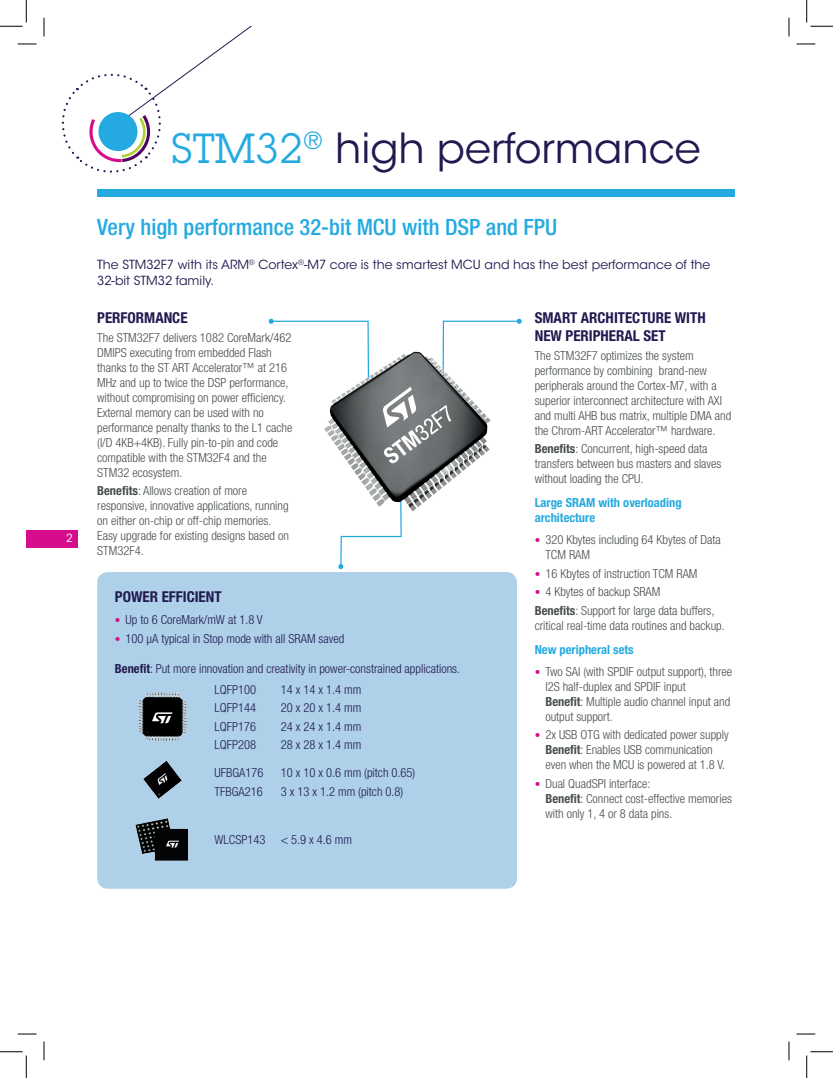
<style>
.page{position:relative;width:833px;height:1078px;background:#fff}
.page>*{position:absolute;margin:0;border:0;box-sizing:border-box;transform-origin:0 0}
.MAIN_HEADING{font:41.25px "ITC Avant Garde Std";color:#201a50}
.SUBTITLE{font:500 condensed 22.5px "Helvetica Neue LT Std";color:#24aae1}
.CROSS_HEADING{font:700 condensed 15px/18px "Helvetica Neue LT Std";color:#201a50}
.t1{font:300 condensed 12.5px/15px "Helvetica Neue LT Std";color:#484d4d}
.t2{font:300 condensed 12.5px "Helvetica Neue LT Std";color:#201a50}
.INTRODUCTION{font:12.5px/16.2px "ITC Avant Garde Std";color:#201a50}
.SUBCROSS_HEADING{font:700 condensed 12.5px/15px "Helvetica Neue LT Std";color:#24aae1}
.PAGENUMBER{font:11.25px "ITC Avant Garde Std";color:#fff}
.s1{font-family:"Lubalin Graph Std";color:#24aae1}
.s2{font-weight:700}
.s3{font-size:11.25px;color:#d70c8c}
</style>
<div class="page">
<div style="left:26px;top:530px;width:52px;height:18px;background:#d70c8c"></div>
<svg style="left:61px;top:26px;width:191px;height:147px"></svg>
<div style="left:97px;top:572px;width:419px;height:317px;background:#afd0e9;border-radius:11px"></div>
<img style="left:137px;top:692px;width:51px;height:50px">
<img style="left:143px;top:761px;width:39px;height:38px">
<img style="left:135px;top:818px;width:53px;height:43px">
<svg style="left:338px;top:536px;width:64px;height:33px"></svg>
<svg style="left:268px;top:319px;width:101px;height:16px"></svg>
<svg style="left:442px;top:319px;width:79px;height:16px"></svg>
<div style="left:97px;top:190px;width:637px;height:7px;background:#24aae1"></div>
<img style="left:324px;top:335px;width:167px;height:201px">
<svg style="left:18px;top:43px;width:18px;height:2px"></svg>
<svg style="left:796px;top:43px;width:18px;height:2px"></svg>
<svg style="left:18px;top:1033px;width:18px;height:2px"></svg>
<svg style="left:796px;top:1033px;width:18px;height:2px"></svg>
<svg style="left:43px;top:18px;width:2px;height:18px"></svg>
<svg style="left:43px;top:1041px;width:2px;height:19px"></svg>
<svg style="left:788px;top:18px;width:1px;height:18px"></svg>
<svg style="left:788px;top:1041px;width:1px;height:19px"></svg>
<svg style="left:0;top:0;width:27px;height:27px"></svg>
<svg style="left:0;top:1051px;width:27px;height:27px"></svg>
<svg style="left:806px;top:0;width:26px;height:27px"></svg>
<svg style="left:806px;top:1051px;width:26px;height:27px"></svg>
<p class="PAGENUMBER" style="left:66px;top:531px;width:8px">2</p>
<p class="MAIN_HEADING" style="left:172px;top:123px;width:530px"><span class="s1">STM32</span><sup>®</sup> high performance</p>
<p class="SUBTITLE" style="left:97px;top:213px;width:461px">Very high performance 32-bit MCU with DSP and FPU</p>
<p class="INTRODUCTION" style="left:97px;top:256px;width:614px">The STM32F7 with its ARM<sup>®</sup> Cortex<sup>®</sup>-M7 core is the smartest MCU and has the best performance of the<br>32‑bit STM32 family.</p>
<p class="CROSS_HEADING" style="left:97px;top:309px;width:92px">PERFORMANCE</p>
<p class="t1" style="left:97px;top:330px;width:197px">The STM32F7 delivers 1082 CoreMark/462<br>DMIPS executing from embedded Flash thanks to the ST ART Accelerator™ at 216<br>MHz and up to twice the DSP performance, without compromising on power efficiency.<br>External memory can be used with no performance penalty thanks to the L1 cache (I/D 4KB+4KB). Fully pin-to-pin and code compatible with the STM32F4 and the STM32 ecosystem.</p>
<p class="t1" style="left:97px;top:483px;width:193px"><span class="s2">Benefits</span>: Allows creation of more responsive, innovative applications, running on either on‑chip or off-chip memories.<br>Easy upgrade for existing designs based on STM32F4.</p>
<p class="CROSS_HEADING" style="left:534px;top:309px;width:172px">SMART ARCHITECTURE WITH<br>NEW PERIPHERAL SET</p>
<p class="t1" style="left:534px;top:348px;width:198px">The STM32F7 optimizes the system performance by combining brand-new peripherals around the Cortex-M7, with a superior interconnect architecture with AXI and multi AHB bus matrix, multiple DMA and the Chrom-ART Accelerator™ hardware.</p>
<p class="t1" style="left:534px;top:441px;width:188px"><span class="s2">Benefits</span>: Concurrent, high-speed data transfers between bus masters and slaves without loading the CPU.</p>
<p class="SUBCROSS_HEADING" style="left:534px;top:495px;width:148px">Large SRAM with overloading architecture</p>
<p class="t1" style="left:545px;top:532px;width:177px;text-indent:-11px"><span class="s3">•</span> 320 Kbytes including 64 Kbytes of Data<br>TCM RAM</p>
<p class="t1" style="left:534px;top:566px;width:164px"><span class="s3">•</span> 16 Kbytes of instruction TCM RAM</p>
<p class="t1" style="left:534px;top:584px;width:127px"><span class="s3">•</span> 4 Kbytes of backup SRAM</p>
<p class="t1" style="left:534px;top:603px;width:191px"><span class="s2">Benefits</span>: Support for large data buffers, critical real-time data routines and backup.</p>
<p class="SUBCROSS_HEADING" style="left:534px;top:642px;width:101px">New peripheral sets</p>
<p class="t1" style="left:545px;top:664px;width:188px;text-indent:-11px"><span class="s3">•</span> Two SAI (with SPDIF output support), three I2S half-duplex and SPDIF input<br><span class="s2">Benefit</span>: Multiple audio channel input and output support.</p>
<p class="t1" style="left:534px;top:727px;width:195px;text-align:center"><span class="s3">•</span> 2x USB OTG with dedicated power supply<br><span class="s2">Benefit</span>: Enables USB communication<br>even when the MCU is powered at 1.8 V.</p>
<p class="t1" style="left:545px;top:776px;width:188px;text-indent:-11px"><span class="s3">•</span> Dual QuadSPI interface:<br><span class="s2">Benefit</span>: Connect cost-effective memories with only 1, 4 or 8 data pins.</p>
<p class="CROSS_HEADING" style="left:115px;top:587px;width:108px">POWER EFFICIENT</p>
<p class="t2" style="left:115px;top:612px;width:149px"><span class="s3">•</span> Up to 6 CoreMark/mW at 1.8 V</p>
<p class="t2" style="left:115px;top:631px;width:231px"><span class="s3">•</span> 100 μA typical in Stop mode with all SRAM saved</p>
<p class="t2" style="left:115px;top:661px;width:346px"><span class="s2">Benefit</span>: Put more innovation and creativity in power-constrained applications.</p>
<p class="t2" style="left:214px;top:682px;width:43px">LQFP100</p>
<p class="t2" style="left:214px;top:700px;width:43px">LQFP144</p>
<p class="t2" style="left:214px;top:719px;width:43px">LQFP176</p>
<p class="t2" style="left:214px;top:738px;width:43px">LQFP208</p>
<p class="t2" style="left:280px;top:682px;width:82px">14 x 14 x 1.4 mm</p>
<p class="t2" style="left:280px;top:700px;width:82px">20 x 20 x 1.4 mm</p>
<p class="t2" style="left:280px;top:719px;width:82px">24 x 24 x 1.4 mm</p>
<p class="t2" style="left:280px;top:738px;width:82px">28 x 28 x 1.4 mm</p>
<p class="t2" style="left:214px;top:765px;width:50px">UFBGA176</p>
<p class="t2" style="left:214px;top:784px;width:50px">TFBGA216</p>
<p class="t2" style="left:280px;top:765px;width:136px">10 x 10 x 0.6 mm (pitch 0.65)</p>
<p class="t2" style="left:280px;top:784px;width:124px">3 x 13 x 1.2 mm (pitch 0.8)</p>
<p class="t2" style="left:214px;top:832px;width:52px">WLCSP143</p>
<p class="t2" style="left:280px;top:832px;width:73px">&lt; 5.9 x 4.6 mm</p>
</div>
